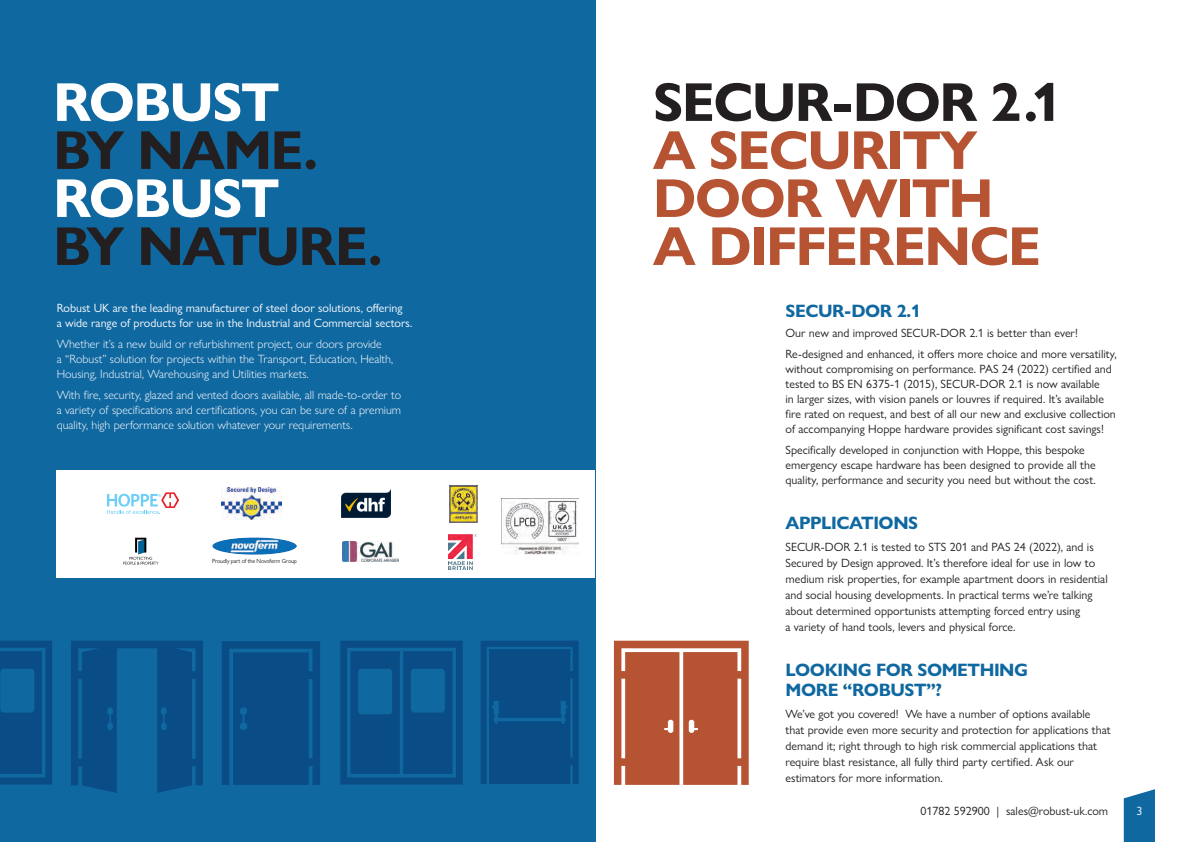
<style>
.page{position:relative;width:1191px;height:842px;background:#fff}
.page>*{position:absolute;margin:0;border:0;box-sizing:border-box;transform-origin:0 0}
.t1{font:700 55px "Gill Sans Nova";letter-spacing:-.03em;color:#231f20}
.t2{font:700 55px/48px "Gill Sans Nova";letter-spacing:-.03em;color:#b65332}
.t3{font:700 55px "Gill Sans Nova";letter-spacing:-.03em;color:#fff}
.t4{font:700 18px/20px "Gill Sans Nova";letter-spacing:-.025em;color:#1068a1}
.t5{font:12px/16px "Gill Sans Nova";color:#231f20}
.t6{font:300 12px/15px "Gill Sans Nova";color:#fff}
.t7{font:12px/15px "Gill Sans Nova";color:#fff}
.t8{font:6px "Gill Sans Nova";letter-spacing:-.025em;color:#221e1f}
</style>
<div class="page">
<div style="left:0;top:0;width:595px;height:842px;background:#1068a1"></div>
<svg style="left:222px;top:641px;width:98px;height:144px;background:#094e88"></svg>
<svg style="left:340px;top:641px;width:123px;height:143px"></svg>
<svg style="left:0;top:641px;width:52px;height:143px"></svg>
<svg style="left:71px;top:641px;width:132px;height:152px"></svg>
<svg style="left:481px;top:641px;width:98px;height:143px;background:#094e88"></svg>
<div style="left:57px;top:471px;width:538px;height:107px;background:#fff"></div>
<svg style="left:107px;top:492px;width:72px;height:22px"></svg>
<div style="left:251px;top:484px;width:30px;height:38px;background:linear-gradient(to right,#fff,#fff)"></div>
<img style="left:448px;top:535px;width:28px;height:34px">
<img style="left:222px;top:488px;width:60px;height:31px">
<img style="left:342px;top:541px;width:56px;height:21px">
<img style="left:212px;top:537px;width:84px;height:18px">
<img style="left:449px;top:485px;width:28px;height:37px">
<svg style="left:614px;top:641px;width:134px;height:144px;background:#bd6548"></svg>
<svg style="left:1123px;top:789px;width:32px;height:53px;background:#2a78ab"></svg>
<img style="left:123px;top:537px;width:36px;height:28px">
<img style="left:341px;top:488px;width:50px;height:29px">
<img style="left:501px;top:499px;width:78px;height:56px">
<h1 class="t3" style="left:53px;top:68px;width:228px">ROBUST</h1>
<h1 class="t1" style="left:53px;top:116px;width:266px">BY NAME.</h1>
<h1 class="t3" style="left:53px;top:164px;width:228px">ROBUST</h1>
<h1 class="t1" style="left:53px;top:212px;width:331px">BY NATURE.</h1>
<p class="t7" style="left:57px;top:301px;width:357px">Robust UK are the leading manufacturer of steel door solutions, offering<br>a wide range of products for use in the Industrial and Commercial sectors.</p>
<p class="t6" style="left:57px;top:336px;width:338px">Whether it’s a new build or refurbishment project, our doors provide<br>a “Robust” solution for projects within the Transport, Education, Health,<br>Housing, Industrial, Warehousing and Utilities markets.</p>
<p class="t6" style="left:57px;top:387px;width:346px;text-align:justify">With fire, security, glazed and vented doors available, all made-to-order to a variety of specifications and certifications, you can be sure of a premium quality, high performance solution whatever your requirements.</p>
<p class="t8" style="left:212px;top:557px;width:86px">Proudly part of the Novoferm Group</p>
<h1 class="t1" style="left:653px;top:68px;width:410px">SECUR-DOR 2.1</h1>
<h1 class="t2" style="left:653px;top:126px;width:390px">A SECURITY<br>DOOR WITH<br>A DIFFERENCE</h1>
<h2 class="t4" style="left:785px;top:300px;width:137px">SECUR-DOR 2.1</h2>
<p class="t5" style="left:785px;top:323px;width:333px;line-height:20.7px">Our new and improved SECUR-DOR 2.1 is better than ever!<br>Re-designed and enhanced, it offers more choice and more versatility,</p>
<p class="t5" style="left:785px;top:361px;width:332px;line-height:15px">without compromising on performance. PAS 24 (2022) certified and tested to BS EN 6375-1 (2015), SECUR-DOR 2.1 is now available<br>in larger sizes, with vision panels or louvres if required. It’s available fire rated on request, and best of all our new and exclusive collection of accompanying Hoppe hardware provides significant cost savings!</p>
<p class="t5" style="left:785px;top:442px;width:312px;line-height:15px">Specifically developed in conjunction with Hoppe, this bespoke emergency escape hardware has been designed to provide all the quality, performance and security you need but without the cost.</p>
<h2 class="t4" style="left:785px;top:513px;width:134px">APPLICATIONS</h2>
<p class="t5" style="left:785px;top:539px;width:324px">SECUR-DOR 2.1 is tested to STS 201 and PAS 24 (2022), and is Secured by Design approved. It’s therefore ideal for use in low to medium risk properties, for example apartment doors in residential and social housing developments. In practical terms we’re talking about determined opportunists attempting forced entry using<br>a variety of hand tools, levers and physical force.</p>
<h2 class="t4" style="left:785px;top:660px;width:244px">LOOKING FOR SOMETHING<br>MORE “ROBUST”?</h2>
<p class="t5" style="left:785px;top:706px;width:327px">We’ve got you covered! We have a number of options available that provide even more security and protection for applications that demand it; right through to high risk commercial applications that require blast resistance, all fully third party certified. Ask our estimators for more information.</p>
<p class="t5" style="left:920px;top:802px;width:189px">01782 592900 | sales@robust-uk.com</p>
<p class="t7" style="left:1136px;top:803px;width:7px">3</p>
</div>
